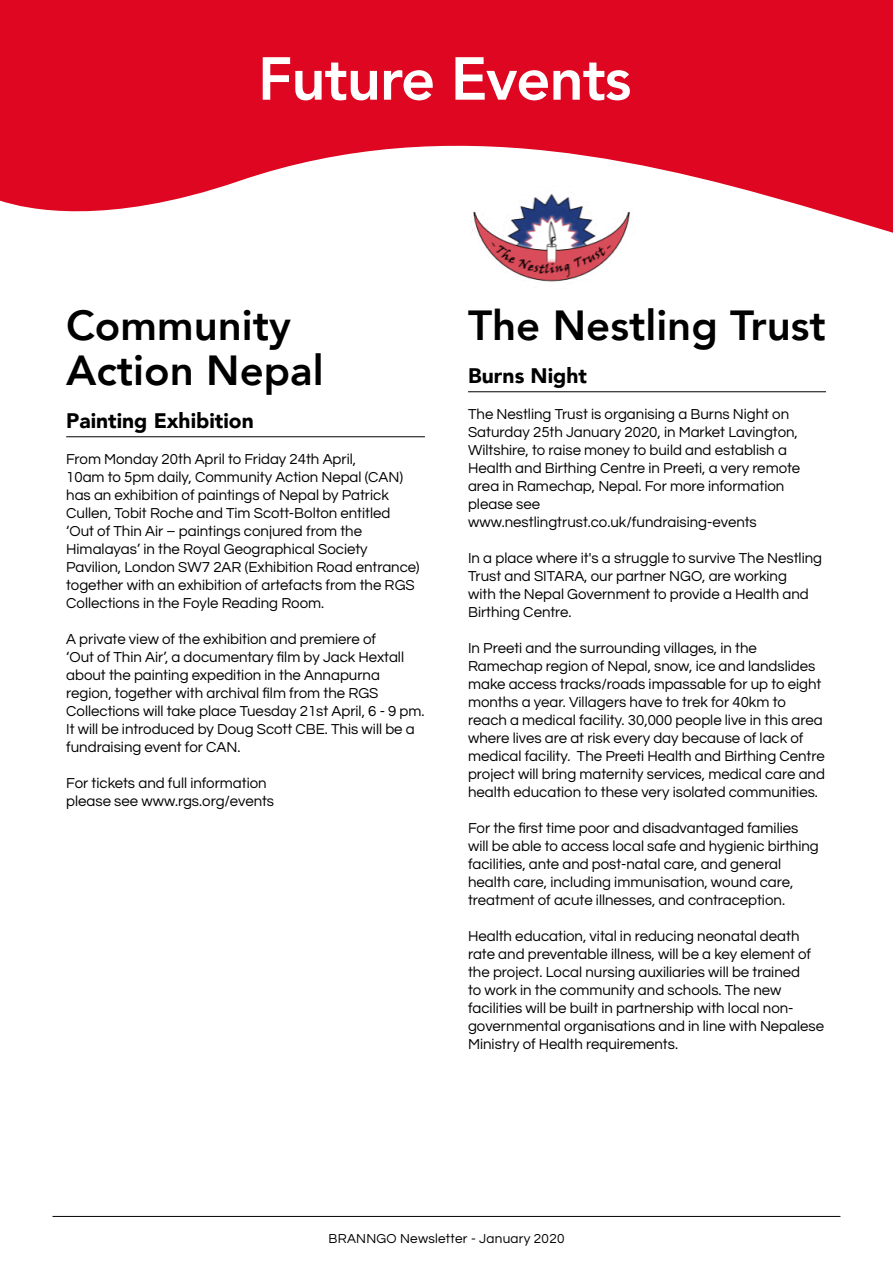
<style>
.page{position:relative;width:893px;height:1263px;background:#fff}
.page>*{position:absolute;margin:0;border:0;box-sizing:border-box;transform-origin:0 0}
.t1{font:800 60px "Avenir";letter-spacing:-.02em;color:#fff}
.t2{font:800 42px/45px "Avenir";color:#000}
.t3{font:900 21px "Avenir";color:#000}
.t4{font:15px/18px "Questrial";color:#000}
.t5{font:13.5px "Questrial";letter-spacing:.02em;color:#000}
</style>
<div class="page">
<hr style="left:66px;top:436px;width:359px;height:1px;background:#000">
<hr style="left:468px;top:391px;width:358px;height:1px;background:#000">
<svg style="left:0;top:0;width:893px;height:282px;fill:#de0620"></svg>
<hr style="left:53px;top:1216px;width:787px;height:1px;background:#000">
<h1 class="t1" style="left:258px;top:32px;width:375px">Future Events</h1>
<h2 class="t2" style="left:66px;top:303px;width:259px">Community<br>Action Nepal</h2>
<h3 class="t3" style="left:66px;top:403px;width:189px">Painting Exhibition</h3>
<p class="t4" style="left:66px;top:450px;width:355px">From Monday 20th April to Friday 24th April,<br>10am to 5pm daily, Community Action Nepal (CAN) has an exhibition of paintings of Nepal by Patrick Cullen, Tobit Roche and Tim Scott-Bolton entitled ‘Out of Thin Air – paintings conjured from the Himalayas’ in the Royal Geographical Society Pavilion, London SW7 2AR (Exhibition Road entrance) together with an exhibition of artefacts from the RGS Collections in the Foyle Reading Room.</p>
<p class="t4" style="left:66px;top:630px;width:360px">A private view of the exhibition and premiere of<br>‘Out of Thin Air’, a documentary film by Jack Hextall about the painting expedition in the Annapurna region, together with archival film from the RGS Collections will take place Tuesday 21st April, 6 - 9 pm.<br>It will be introduced by Doug Scott CBE. This will be a fundraising event for CAN.</p>
<p class="t4" style="left:66px;top:774px;width:210px">For tickets and full information please see www.rgs.org/events</p>
<h2 class="t2" style="left:468px;top:303px;width:359px">The Nestling Trust</h2>
<h3 class="t3" style="left:468px;top:358px;width:120px">Burns Night</h3>
<p class="t4" style="left:468px;top:405px;width:334px">The Nestling Trust is organising a Burns Night on Saturday 25th January 2020, in Market Lavington, Wiltshire, to raise money to build and establish a Health and Birthing Centre in Preeti, a very remote area in Ramechap, Nepal. For more information please see www.nestlingtrust.co.uk/fundraising-events</p>
<p class="t4" style="left:468px;top:549px;width:356px">In a place where it's a struggle to survive The Nestling Trust and SITARA, our partner NGO, are working<br>with the Nepal Government to provide a Health and Birthing Centre.</p>
<p class="t4" style="left:468px;top:639px;width:358px">In Preeti and the surrounding villages, in the Ramechap region of Nepal, snow, ice and landslides make access tracks/roads impassable for up to eight months a year. Villagers have to trek for 40km to reach a medical facility. 30,000 people live in this area where lives are at risk every day because of lack of medical facility. The Preeti Health and Birthing Centre project will bring maternity services, medical care and health education to these very isolated communities.</p>
<p class="t4" style="left:468px;top:819px;width:352px">For the first time poor and disadvantaged families will be able to access local safe and hygienic birthing facilities, ante and post-natal care, and general health care, including immunisation, wound care, treatment of acute illnesses, and contraception.</p>
<p class="t4" style="left:468px;top:927px;width:358px">Health education, vital in reducing neonatal death rate and preventable illness, will be a key element of the project. Local nursing auxiliaries will be trained<br>to work in the community and schools. The new facilities will be built in partnership with local non&shy;governmental organisations and in line with Nepalese Ministry of Health requirements.</p>
<p class="t5" style="left:329px;top:1232px;width:237px">BRANNGO Newsletter - January 2020</p>
</div>
